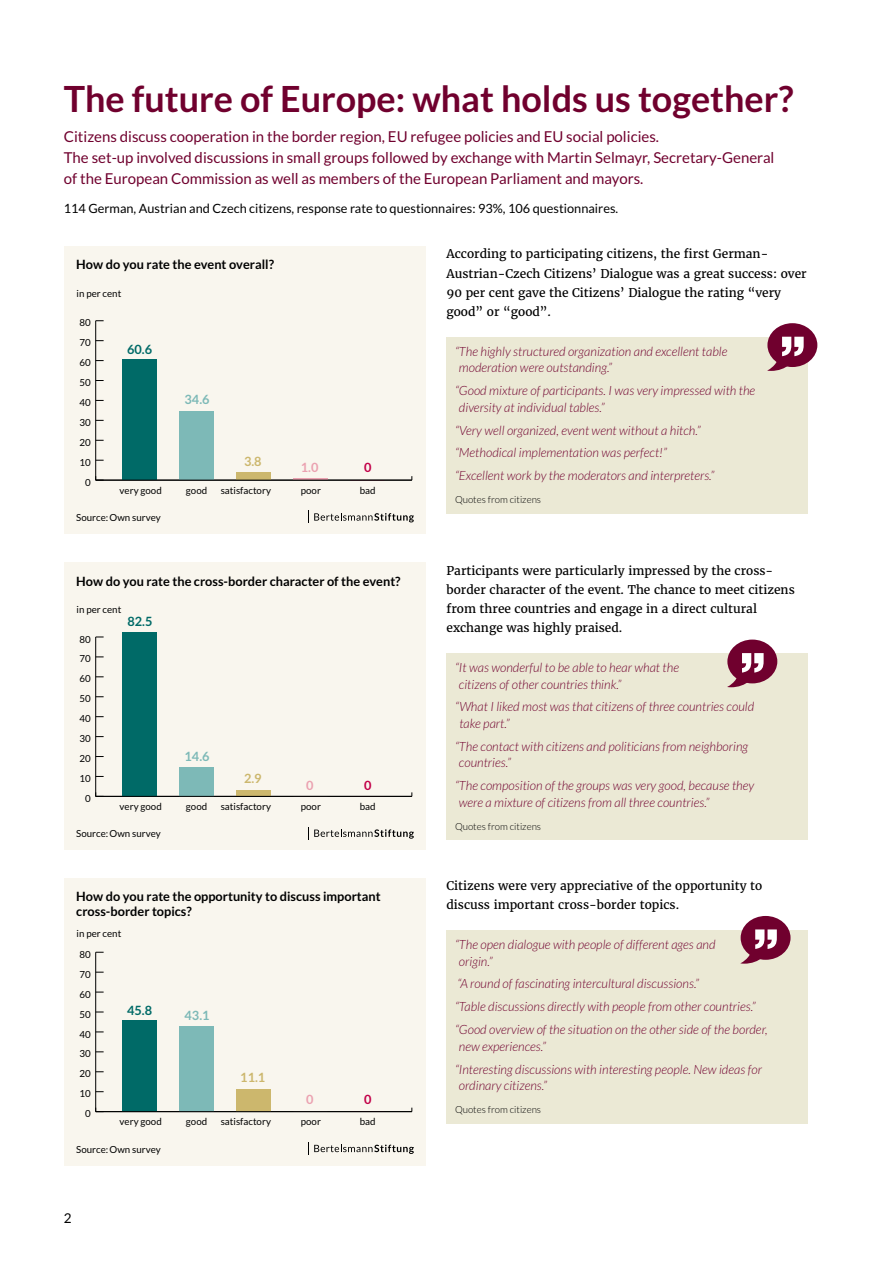
<style>
.page{position:relative;width:893px;height:1263px;background:#fff}
.page>*{position:absolute;margin:0;border:0;box-sizing:border-box;transform-origin:0 0}
.t1{font:700 36px "Lato";color:#70002e}
.t2{font:15px/21px "Lato";color:#70002e}
.t3{font:13.5px "Lato";color:#000}
.t4{font:italic 300 12.75px/16.5px "Lato";color:#70002e}
.t5{font:700 12.75px/15.3px "Lato";color:#000}
.t6{font:12.75px "Lato";color:#000}
.t7{font:700 12.75px "Lato";color:#006a67}
.t8{font:700 12.75px "Lato";color:#7db9b7}
.t9{font:700 12.75px "Lato";color:#ccb76d}
.t10{font:700 12.75px "Lato";color:#eba2b1}
.t11{font:700 12.75px "Lato";color:#c20048}
.t12{font:12px/19.2px "Merriweather";color:#000}
.t13{font:9.75px "Lato";color:#000}
.t14{font:300 9.75px "Lato";color:#000}
</style>
<div class="page">
<div style="left:64px;top:247px;width:361px;height:287px;background:#f9f6ee"></div>
<svg style="left:308px;top:510px;width:106px;height:13px"></svg>
<hr style="left:95px;top:321px;width:1px;height:159px;background:#000">
<svg style="left:95px;top:476px;width:9px;height:5px"></svg>
<hr style="left:294px;top:478px;width:34px;height:2px;background:#eba2b1">
<div style="left:237px;top:472px;width:34px;height:8px;background:#ccb76d"></div>
<div style="left:180px;top:411px;width:34px;height:69px;background:#7db9b7"></div>
<div style="left:123px;top:360px;width:34px;height:120px;background:#006a67"></div>
<hr style="left:96px;top:480px;width:316px;height:1px;background:#000">
<div style="left:64px;top:878px;width:361px;height:287px;background:#f9f6ee"></div>
<svg style="left:308px;top:1142px;width:106px;height:13px"></svg>
<hr style="left:95px;top:952px;width:1px;height:159px;background:#000">
<div style="left:237px;top:1089px;width:34px;height:22px;background:#ccb76d"></div>
<div style="left:180px;top:1026px;width:34px;height:85px;background:#7db9b7"></div>
<div style="left:123px;top:1020px;width:34px;height:91px;background:#006a67"></div>
<hr style="left:96px;top:1111px;width:316px;height:1px;background:#000">
<div style="left:64px;top:563px;width:361px;height:287px;background:#f9f6ee"></div>
<svg style="left:308px;top:827px;width:106px;height:12px"></svg>
<hr style="left:95px;top:637px;width:1px;height:159px;background:#000">
<svg style="left:95px;top:792px;width:9px;height:5px"></svg>
<div style="left:237px;top:790px;width:34px;height:6px;background:#ccb76d"></div>
<div style="left:180px;top:767px;width:34px;height:29px;background:#7db9b7"></div>
<div style="left:123px;top:632px;width:34px;height:164px;background:#006a67"></div>
<hr style="left:96px;top:796px;width:316px;height:1px;background:#000">
<div style="left:446px;top:337px;width:362px;height:177px;background:#ebe9d5"></div>
<div style="left:446px;top:653px;width:362px;height:187px;background:#ebe9d5"></div>
<div style="left:446px;top:930px;width:362px;height:194px;background:#ebe9d5"></div>
<div style="left:767px;top:323px;width:50px;height:44px;background:#70002e;border-radius:50%"></div>
<svg style="left:767px;top:337px;width:37px;height:34px"></svg>
<div style="left:727px;top:639px;width:50px;height:44px;background:#70002e;border-radius:50%"></div>
<svg style="left:727px;top:653px;width:37px;height:34px"></svg>
<div style="left:741px;top:916px;width:49px;height:44px;background:#70002e;border-radius:50%"></div>
<svg style="left:740px;top:929px;width:37px;height:35px"></svg>
<h1 class="t1" style="left:64px;top:79px;width:731px">The future of Europe: what holds us together?</h1>
<p class="t2" style="left:64px;top:126px;width:712px">Citizens discuss cooperation in the border region, EU refugee policies and EU social policies.<br>The set-up involved discussions in small groups followed by exchange with Martin Selmayr, Secretary-General of the European Commission as well as members of the European Parliament and mayors.</p>
<p class="t6" style="left:64px;top:202px;width:556px">114 German, Austrian and Czech citizens, response rate to questionnaires: 93%, 106 questionnaires.</p>
<p class="t5" style="left:76px;top:257px;width:199px">How do you rate the event overall?</p>
<p class="t13" style="left:77px;top:288px;width:46px">in per cent</p>
<p class="t13" style="left:79px;top:317px;width:13px">80</p>
<p class="t13" style="left:79px;top:337px;width:13px">70</p>
<p class="t13" style="left:79px;top:357px;width:13px">60</p>
<p class="t13" style="left:79px;top:377px;width:13px">50</p>
<p class="t13" style="left:79px;top:397px;width:13px">40</p>
<p class="t13" style="left:79px;top:417px;width:13px">30</p>
<p class="t13" style="left:79px;top:437px;width:13px">20</p>
<p class="t13" style="left:79px;top:457px;width:13px">10</p>
<p class="t7" style="left:127px;top:342px;width:27px">60.6</p>
<p class="t8" style="left:185px;top:392px;width:27px">34.6</p>
<p class="t9" style="left:244px;top:454px;width:19px">3.8</p>
<p class="t10" style="left:301px;top:460px;width:19px">1.0</p>
<p class="t11" style="left:364px;top:460px;width:9px">0</p>
<p class="t13" style="left:85px;top:477px;width:7px">0</p>
<p class="t13" style="left:120px;top:485px;width:44px">very good</p>
<p class="t13" style="left:186px;top:485px;width:23px">good</p>
<p class="t13" style="left:221px;top:485px;width:52px">satisfactory</p>
<p class="t13" style="left:301px;top:485px;width:22px">poor</p>
<p class="t13" style="left:360px;top:485px;width:17px">bad</p>
<p class="t13" style="left:76px;top:512px;width:86px">Source: Own survey</p>
<p class="t5" style="left:76px;top:573px;width:326px">How do you rate the cross-border character of the event?</p>
<p class="t13" style="left:77px;top:604px;width:46px">in per cent</p>
<p class="t13" style="left:79px;top:634px;width:13px">80</p>
<p class="t13" style="left:79px;top:653px;width:13px">70</p>
<p class="t13" style="left:79px;top:673px;width:13px">60</p>
<p class="t13" style="left:79px;top:693px;width:13px">50</p>
<p class="t13" style="left:79px;top:713px;width:13px">40</p>
<p class="t13" style="left:79px;top:733px;width:13px">30</p>
<p class="t13" style="left:79px;top:753px;width:13px">20</p>
<p class="t13" style="left:79px;top:773px;width:13px">10</p>
<p class="t7" style="left:128px;top:614px;width:27px">82.5</p>
<p class="t8" style="left:185px;top:749px;width:27px">14.6</p>
<p class="t9" style="left:244px;top:771px;width:19px">2.9</p>
<p class="t10" style="left:306px;top:778px;width:9px">0</p>
<p class="t11" style="left:364px;top:778px;width:9px">0</p>
<p class="t13" style="left:85px;top:793px;width:7px">0</p>
<p class="t13" style="left:120px;top:801px;width:44px">very good</p>
<p class="t13" style="left:186px;top:801px;width:23px">good</p>
<p class="t13" style="left:221px;top:801px;width:52px">satisfactory</p>
<p class="t13" style="left:301px;top:801px;width:22px">poor</p>
<p class="t13" style="left:360px;top:801px;width:17px">bad</p>
<p class="t13" style="left:76px;top:828px;width:86px">Source: Own survey</p>
<p class="t5" style="left:76px;top:888px;width:306px">How do you rate the opportunity to discuss important cross-border topics?</p>
<p class="t13" style="left:77px;top:928px;width:46px">in per cent</p>
<p class="t13" style="left:79px;top:949px;width:13px">80</p>
<p class="t13" style="left:79px;top:969px;width:13px">70</p>
<p class="t13" style="left:79px;top:989px;width:13px">60</p>
<p class="t13" style="left:79px;top:1008px;width:13px">50</p>
<p class="t13" style="left:79px;top:1028px;width:13px">40</p>
<p class="t13" style="left:79px;top:1048px;width:13px">30</p>
<p class="t13" style="left:79px;top:1068px;width:13px">20</p>
<p class="t13" style="left:79px;top:1088px;width:13px">10</p>
<p class="t7" style="left:127px;top:1002px;width:27px">45.8</p>
<p class="t8" style="left:185px;top:1008px;width:27px">43.1</p>
<p class="t9" style="left:240px;top:1070px;width:27px">11.1</p>
<p class="t10" style="left:306px;top:1092px;width:9px">0</p>
<p class="t11" style="left:364px;top:1092px;width:9px">0</p>
<p class="t13" style="left:85px;top:1108px;width:7px">0</p>
<p class="t13" style="left:120px;top:1116px;width:44px">very good</p>
<p class="t13" style="left:186px;top:1116px;width:23px">good</p>
<p class="t13" style="left:221px;top:1116px;width:52px">satisfactory</p>
<p class="t13" style="left:301px;top:1116px;width:22px">poor</p>
<p class="t13" style="left:360px;top:1116px;width:17px">bad</p>
<p class="t13" style="left:76px;top:1143px;width:86px">Source: Own survey</p>
<p class="t3" style="left:64px;top:1210px;width:9px">2</p>
<p class="t12" style="left:446px;top:244px;width:362px">According to participating citizens, the first German-Austrian-Czech Citizens’ Dialogue was a great success: over 90 per cent gave the Citizens’ Dialogue the rating “very good” or “good”.</p>
<p class="t4" style="left:459px;top:343px;width:270px;text-indent:-4px">“The highly structured organization and excellent table moderation were outstanding.”</p>
<p class="t4" style="left:459px;top:383px;width:298px;text-indent:-4px">“Good mixture of participants. I was very impressed with the diversity at individual tables.”</p>
<p class="t4" style="left:455px;top:419px;width:261px;line-height:22.8px">“Very well organized, event went without a hitch.” “Methodical implementation was perfect!” “Excellent work by the moderators and interpreters.”</p>
<p class="t14" style="left:455px;top:494px;width:88px">Quotes from citizens</p>
<p class="t12" style="left:446px;top:560px;width:350px">Participants were particularly impressed by the cross&shy;border character of the event. The chance to meet citizens from three countries and engage in a direct cultural exchange was highly praised.</p>
<p class="t4" style="left:459px;top:660px;width:222px;text-indent:-4px">“It was wonderful to be able to hear what the citizens of other countries think.”</p>
<p class="t4" style="left:459px;top:699px;width:296px;text-indent:-4px">“What I liked most was that citizens of three countries could take part.”</p>
<p class="t4" style="left:459px;top:738px;width:291px;text-indent:-4px">“The contact with citizens and politicians from neighboring countries.”</p>
<p class="t4" style="left:459px;top:778px;width:297px;text-indent:-4px">“The composition of the groups was very good, because they were a mixture of citizens from all three countries.”</p>
<p class="t14" style="left:455px;top:821px;width:88px">Quotes from citizens</p>
<p class="t12" style="left:446px;top:876px;width:317px">Citizens were very appreciative of the opportunity to discuss important cross-border topics.</p>
<p class="t4" style="left:459px;top:937px;width:258px;text-indent:-4px">“The open dialogue with people of different ages and origin.”</p>
<p class="t4" style="left:455px;top:973px;width:314px;line-height:22.8px">“A round of fascinating intercultural discussions.”<br>“Table discussions directly with people from other countries.” “Good overview of the situation on the other side of the border,</p>
<p class="t4" style="left:455px;top:1035px;width:309px;line-height:22.8px;text-indent:4px">new experiences.”<br>“Interesting discussions with interesting people. New ideas for</p>
<p class="t4" style="left:459px;top:1078px;width:90px">ordinary citizens.”</p>
<p class="t14" style="left:455px;top:1104px;width:88px">Quotes from citizens</p>
</div>
